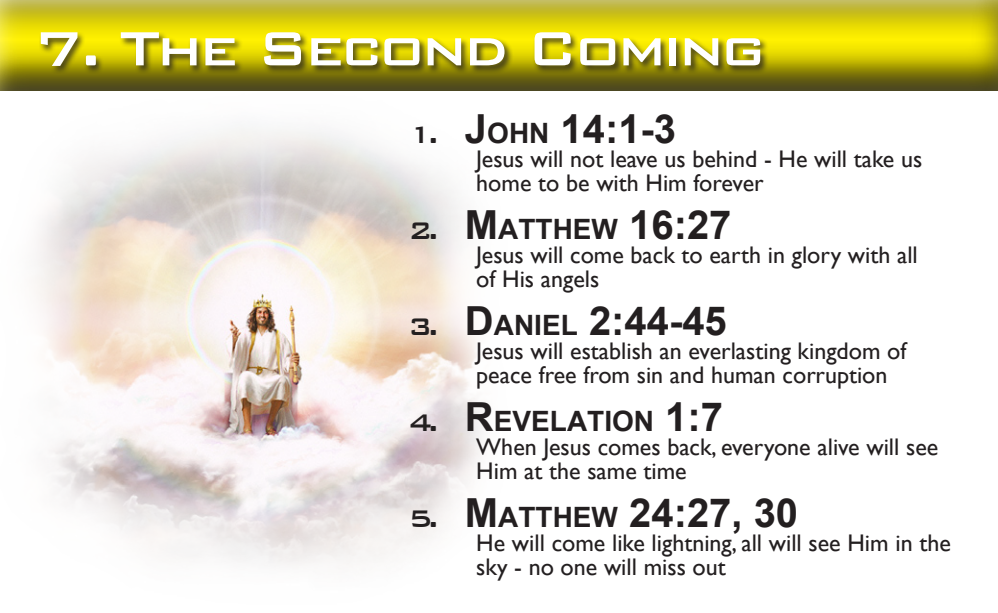
<style>
.page{position:relative;width:998px;height:613px;background:#fff}
.page>*{position:absolute;margin:0;border:0;box-sizing:border-box;transform-origin:0 0}
.Heading_Text{font:500 64px "Bank Gothic";letter-spacing:-.05em;color:#fff}
.Verse{font:700 40px "Arial";color:#231f20}
.Verse-2{font:700 28px "Arial";color:#231f20}
.Content{font:24px/24px "Gill Sans";color:#231f20}
.s1{font-family:"Bank Gothic";font-weight:500;font-size:32px}
.s2{font-size:28px}
.s3{font-size:40px}
</style>
<div class="page">
<img style="left:35px;top:128px;width:448px;height:437px">
<div style="left:0;top:0;width:998px;height:97px;background:#231f20;opacity:.75"></div>
<div style="left:39px;top:32px;width:730px;height:42px;background:#231f20;opacity:.75"></div>
<p class="Heading_Text" style="left:34px;top:-1px;width:733px">7. The Second Coming</p>
<p class="Verse" style="left:408px;top:102px;width:269px"><span class="s1">1.</span> J<span class="s2">OHN</span> 14:1-3</p>
<p class="Content" style="left:476px;top:146px;width:447px">Jesus will not leave us behind - He will take us home to be with Him forever</p>
<p class="Verse" style="left:408px;top:198px;width:325px"><span class="s1">2.</span> M<span class="s2">ATTHEW</span> 16:27</p>
<p class="Content" style="left:476px;top:242px;width:443px">Jesus will come back to earth in glory with all of His angels</p>
<p class="Verse" style="left:408px;top:294px;width:320px"><span class="s1">3.</span> D<span class="s2">ANIEL</span> 2:44-45</p>
<p class="Content" style="left:476px;top:338px;width:432px">Jesus will establish an everlasting kingdom of peace free from sin and human corruption</p>
<p class="Verse-2" style="left:408px;top:402px;width:316px"><span class="s1">4.</span> <span class="s3">R</span>EVELATION <span class="s3">1:7</span></p>
<p class="Content" style="left:476px;top:434px;width:463px">When Jesus comes back, everyone alive will see<br>Him at the same time</p>
<p class="Verse" style="left:408px;top:486px;width:391px"><span class="s1">5.</span> M<span class="s2">ATTHEW</span> 24:27, 30</p>
<p class="Content" style="left:476px;top:530px;width:476px">He will come like lightning, all will see Him in the sky - no one will miss out</p>
</div>
